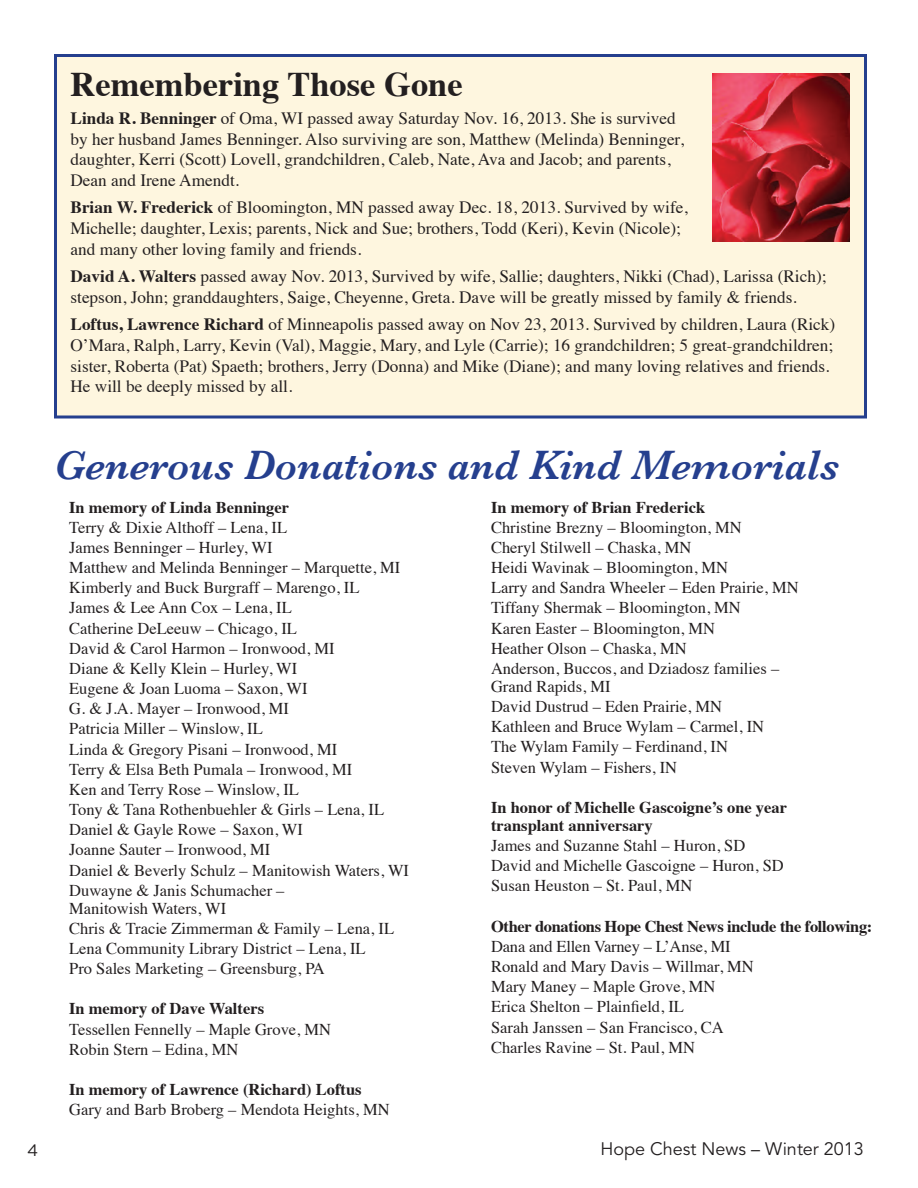
<style>
.page{position:relative;width:918px;height:1188px;background:#fff}
.page>*{position:absolute;margin:0;border:0;box-sizing:border-box;transform-origin:0 0}
.t1{font:italic 600 42px "Baskerville";color:#253f8e}
.t2{font:700 34.5px "Times";color:#231f20}
.t3{font:18px "Avenir LT Std";color:#231f20}
.t4{font:17.25px/20.7px "Times";color:#231f20}
.t5{font:16.5px/20.1px "Times";color:#231f20}
.t6{font:700 16.5px/18px "Times";color:#231f20}
.t7{font:700 16.5px "Times";letter-spacing:-.02em;color:#231f20}
.t8{font:16.5px "Gotham";color:#231f20}
.s1{font-weight:700}
</style>
<div class="page">
<div style="left:56px;top:56px;width:810px;height:361px;background:#fef6df"></div>
<div style="left:54px;top:54px;width:813px;height:364px;border:3px solid #253f8e"></div>
<img style="left:712px;top:74px;width:138px;height:168px">
<h2 class="t2" style="left:70px;top:52px;width:394px">Remembering Those Gone</h2>
<p class="t4" style="left:70px;top:106px;width:615px"><span class="s1">Linda R. Benninger</span> of Oma, WI passed away Saturday Nov. 16, 2013. She is survived by her husband James Benninger. Also surviving are son, Matthew (Melinda) Benninger, daughter, Kerri (Scott) Lovell, grandchildren, Caleb, Nate, Ava and Jacob; and parents, Dean and Irene Amendt.</p>
<p class="t4" style="left:70px;top:196px;width:619px"><span class="s1">Brian W. Frederick</span> of Bloomington, MN passed away Dec. 18, 2013. Survived by wife,<br>Michelle; daughter, Lexis; parents, Nick and Sue; brothers, Todd (Keri), Kevin (Nicole); and many other loving family and friends.</p>
<p class="t4" style="left:70px;top:265px;width:758px"><span class="s1">David A. Walters</span> passed away Nov. 2013, Survived by wife, Sallie; daughters, Nikki (Chad), Larissa (Rich); stepson, John; granddaughters, Saige, Cheyenne, Greta. Dave will be greatly missed by family &amp; friends.</p>
<p class="t4" style="left:70px;top:313px;width:766px"><span class="s1">Loftus, Lawrence Richard</span> of Minneapolis passed away on Nov 23, 2013. Survived by children, Laura (Rick)<br>O’Mara, Ralph, Larry, Kevin (Val), Maggie, Mary, and Lyle (Carrie); 16 grandchildren; 5 great-grandchildren; sister, Roberta (Pat) Spaeth; brothers, Jerry (Donna) and Mike (Diane); and many loving relatives and friends.<br>He will be deeply missed by all.</p>
<h1 class="t1" style="left:54px;top:441px;width:787px">Generous Donations and Kind Memorials</h1>
<p class="t6" style="left:69px;top:496px;width:222px">In memory of Linda Benninger</p>
<p class="t5" style="left:69px;top:516px;width:341px">Terry &amp; Dixie Althoff – Lena, IL<br>James Benninger – Hurley, WI<br>Matthew and Melinda Benninger – Marquette, MI Kimberly and Buck Burgraff – Marengo, IL<br>James &amp; Lee Ann Cox – Lena, IL<br>Catherine DeLeeuw – Chicago, IL<br>David &amp; Carol Harmon – Ironwood, MI<br>Diane &amp; Kelly Klein – Hurley, WI<br>Eugene &amp; Joan Luoma – Saxon, WI<br>G. &amp; J.A. Mayer – Ironwood, MI<br>Patricia Miller – Winslow, IL<br>Linda &amp; Gregory Pisani – Ironwood, MI<br>Terry &amp; Elsa Beth Pumala – Ironwood, MI<br>Ken and Terry Rose – Winslow, IL<br>Tony &amp; Tana Rothenbuehler &amp; Girls – Lena, IL Daniel &amp; Gayle Rowe – Saxon, WI<br>Joanne Sauter – Ironwood, MI<br>Daniel &amp; Beverly Schulz – Manitowish Waters, WI Duwayne &amp; Janis Schumacher –</p>
<p class="t5" style="left:69px;top:897px;width:326px">Manitowish Waters, WI<br>Chris &amp; Tracie Zimmerman &amp; Family – Lena, IL Lena Community Library District – Lena, IL<br>Pro Sales Marketing – Greensburg, PA</p>
<p class="t6" style="left:69px;top:998px;width:196px">In memory of Dave Walters</p>
<p class="t5" style="left:69px;top:1018px;width:263px">Tessellen Fennelly – Maple Grove, MN<br>Robin Stern – Edina, MN</p>
<p class="t6" style="left:69px;top:1079px;width:294px">In memory of Lawrence (Richard) Loftus</p>
<p class="t5" style="left:69px;top:1098px;width:308px">Gary and Barb Broberg – Mendota Heights, MN</p>
<p class="t6" style="left:491px;top:496px;width:216px">In memory of Brian Frederick</p>
<p class="t5" style="left:491px;top:516px;width:296px">Christine Brezny – Bloomington, MN<br>Cheryl Stilwell – Chaska, MN<br>Heidi Wavinak – Bloomington, MN<br>Larry and Sandra Wheeler – Eden Prairie, MN Tiffany Shermak – Bloomington, MN<br>Karen Easter – Bloomington, MN<br>Heather Olson – Chaska, MN<br>Anderson, Buccos, and Dziadosz families –</p>
<p class="t5" style="left:491px;top:675px;width:274px">Grand Rapids, MI<br>David Dustrud – Eden Prairie, MN<br>Kathleen and Bruce Wylam – Carmel, IN<br>The Wylam Family – Ferdinand, IN<br>Steven Wylam – Fishers, IN</p>
<p class="t6" style="left:491px;top:797px;width:298px">In honor of Michelle Gascoigne’s one year transplant anniversary</p>
<p class="t5" style="left:491px;top:834px;width:293px">James and Suzanne Stahl – Huron, SD<br>David and Michelle Gascoigne – Huron, SD<br>Susan Heuston – St. Paul, MN</p>
<p class="t7" style="left:491px;top:910px;width:383px">Other donations Hope Chest News include the following:</p>
<p class="t5" style="left:491px;top:935px;width:251px">Dana and Ellen Varney – L’Anse, MI<br>Ronald and Mary Davis – Willmar, MN<br>Mary Maney – Maple Grove, MN<br>Erica Shelton – Plainfield, IL<br>Sarah Janssen – San Francisco, CA<br>Charles Ravine – St. Paul, MN</p>
<p class="t8" style="left:27px;top:1141px;width:13px">4</p>
<p class="t3" style="left:601px;top:1138px;width:265px">Hope Chest News – Winter 2013</p>
</div>
